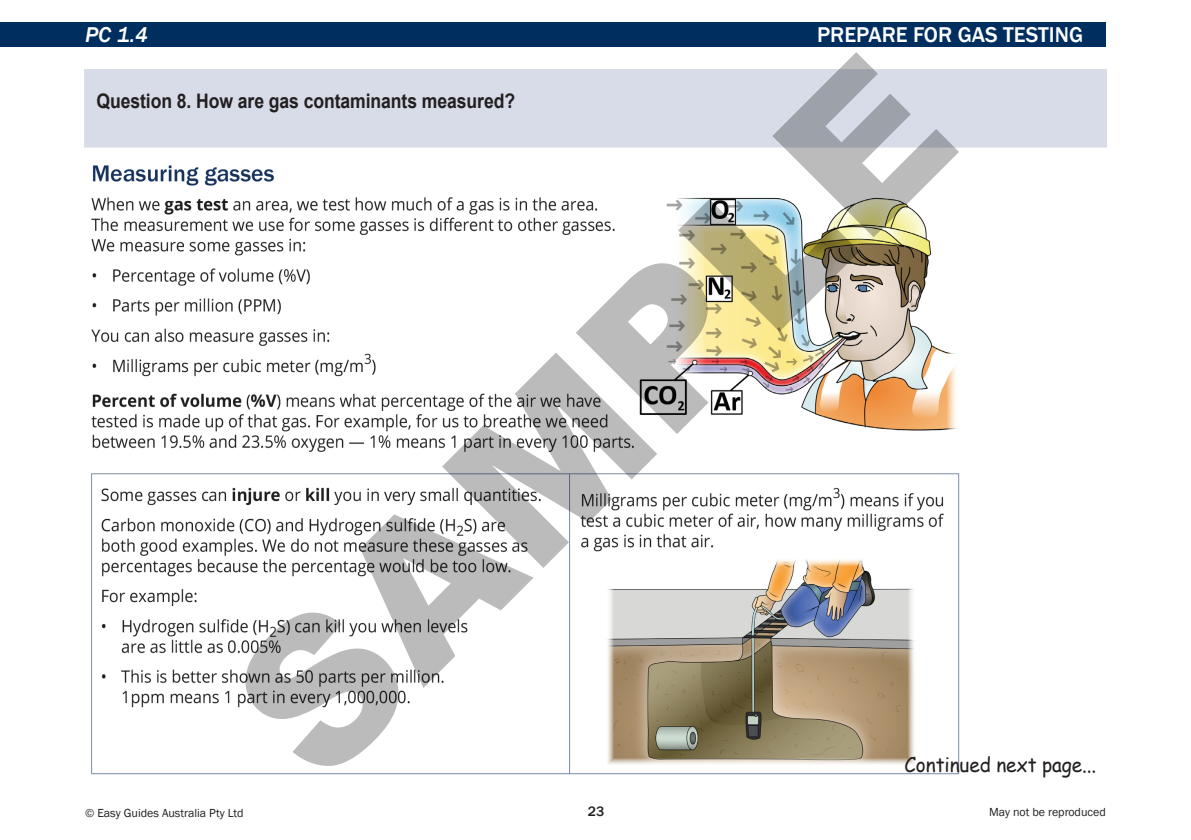
<style>
.page{position:relative;width:1191px;height:840px;background:#fff}
.page>*{position:absolute;margin:0;border:0;box-sizing:border-box;transform-origin:0 0}
.t1{font:900 200px "Arial";color:rgb(0 0 0/.27)}
.t2{font:500 22px "Franklin Gothic";color:#fff}
.t3{font:italic 500 22px "Franklin Gothic";color:#fff}
.t4{font:700 20px "Arial";letter-spacing:-.005em;color:#231f20;scale:.88 1}
.t5{font:20px "Comic Sans MS";letter-spacing:-.005em;color:#231f20;scale:.95 1}
.t6{font:500 14px "Franklin Gothic";color:#231f20}
.t7{font:12px "Franklin Gothic";color:#231f20}
</style>
<div class="page">
<div style="left:0;top:23px;width:1106px;height:24px;background:#002e5e"></div>
<div style="left:85px;top:70px;width:1021px;height:76px;background:#d7dce8"></div>
<div style="left:84px;top:69px;width:1023px;height:78px;border:2px solid #d7dce8"></div>
<img style="left:91px;top:165px;width:869px;height:610px">
<h2 class="t3" style="left:85px;top:22px;width:64px">PC 1.4</h2>
<h2 class="t2" style="left:817px;top:21px;width:268px">PREPARE FOR GAS TESTING</h2>
<h1 class="t1" style="left:168px;top:636px;width:913px;rotate:-45deg">SAMPLE</h1>
<h3 class="t4" style="left:96px;top:87px;width:477px">Question 8. How are gas contaminants measured?</h3>
<h3 class="t5" style="left:904px;top:749px;width:203px">Continued next page...</h3>
<p class="t7" style="left:85px;top:805px;width:160px">© Easy Guides Australia Pty Ltd</p>
<p class="t6" style="left:588px;top:802px;width:18px">23</p>
<p class="t7" style="left:989px;top:804px;width:118px">May not be reproduced</p>
</div>
